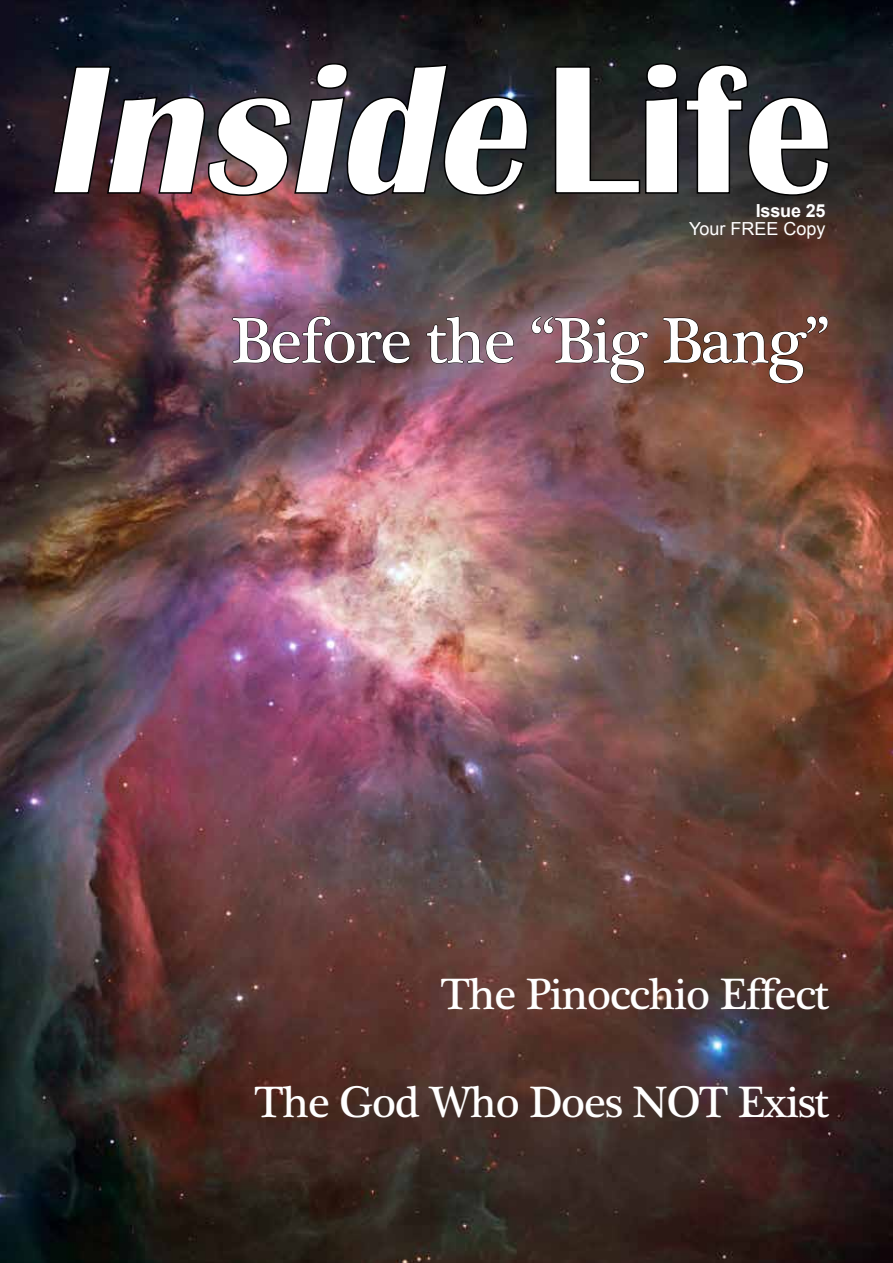
<style>
.page{position:relative;width:893px;height:1263px;background:#fff}
.page>*{position:absolute;margin:0;border:0;box-sizing:border-box;transform-origin:0 0}
.t1{font:66px "Plantagenet Cherokee";letter-spacing:-.025em;color:#fff}
.t2{font:45px "Plantagenet Cherokee";letter-spacing:-.025em;color:#fff}
.t3{font:18px "Arial";color:#fff}
.t4{font:700 18px "Arial";letter-spacing:-.01em;color:#fff}
</style>
<div class="page">
<img style="left:0;top:0;width:893px;height:1263px">
<svg style="left:52px;top:62px;width:778px;height:135px"></svg>
<svg style="left:232px;top:316px;width:178px;height:48px;background:#624554"></svg>
<svg style="left:426px;top:316px;width:88px;height:48px;background:#6d535c"></svg>
<svg style="left:531px;top:316px;width:117px;height:68px;background:#785157"></svg>
<svg style="left:663px;top:316px;width:165px;height:68px;background:#693e30"></svg>
<p class="t4" style="left:756px;top:198px;width:71px">Issue 25</p>
<p class="t3" style="left:689px;top:216px;width:138px">Your FREE Copy</p>
<h1 class="t1" style="left:231px;top:302px;width:600px">Before the “Big Bang”</h1>
<p class="t2" style="left:441px;top:968px;width:390px">The Pinocchio Effect</p>
<p class="t2" style="left:255px;top:1076px;width:577px">The God Who Does NOT Exist</p>
</div>
